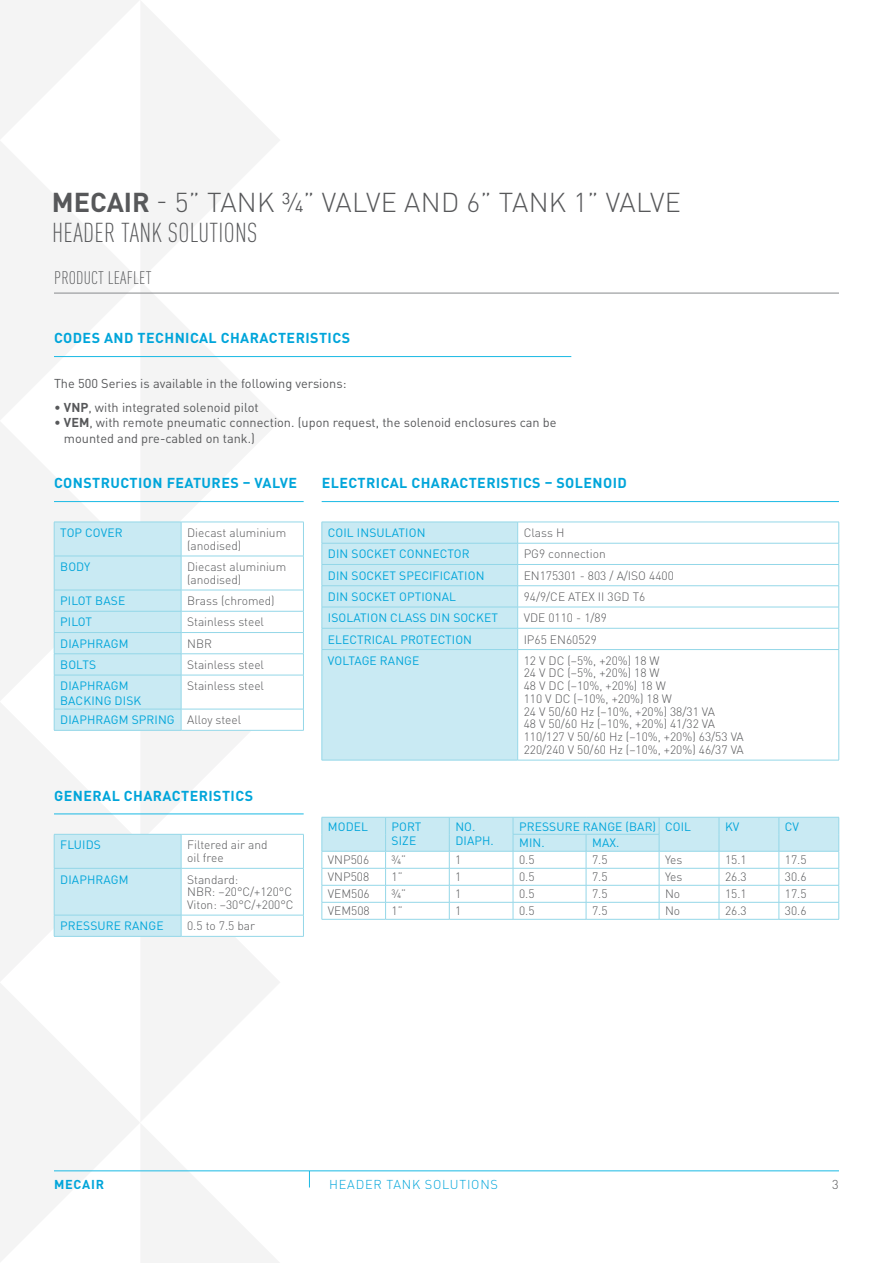
<style>
.page{position:relative;width:893px;height:1263px;background:#fff}
.page>*{position:absolute;margin:0;border:0;box-sizing:border-box;transform-origin:0 0}
.t1{font:300 27px "DIN Pro";letter-spacing:.01em;color:#57585a}
.t2{font:300 condensed 27px "DIN Pro";letter-spacing:.01em;color:#57585a}
.t3{font:300 condensed 18px "DIN Pro";letter-spacing:.01em;color:#57585a}
.t4{font:700 14.25px "DIN Pro";letter-spacing:.03em;color:#00a5da}
.t5{font:12.75px/15.3px "DIN Pro";color:#57585a}
.t6{font:300 12.75px "DIN Pro";letter-spacing:.06em;color:#00a5da}
.t7{font:700 12.75px "DIN Pro";letter-spacing:.06em;color:#00a5da}
.t8{font:300 12.75px "DIN Pro";color:#57585a}
.t9{font:300 12px/12.8px "DIN Pro";color:#57585a}
.t10{font:12px/14.4px "DIN Pro";letter-spacing:.01em;color:#00a5da}
.s1{font-weight:700}
.s2{font-weight:300;color:#57585a}
</style>
<div class="page">
<svg style="left:0;top:0;width:279px;height:140px;fill:#f4f4f4"></svg>
<svg style="left:0;top:140px;width:281px;height:281px"></svg>
<svg style="left:0;top:421px;width:281px;height:281px;fill:#f4f4f4"></svg>
<svg style="left:0;top:702px;width:281px;height:280px;fill:#f4f4f4"></svg>
<svg style="left:0;top:982px;width:281px;height:281px"></svg>
<hr style="left:54px;top:1170px;width:785px;height:1px;background:#19b9e4">
<svg style="left:309px;top:1171px;width:1px;height:16px"></svg>
<hr style="left:54px;top:293px;width:785px;height:1px;background:#87898c">
<hr style="left:54px;top:356px;width:517px;height:1px;background:#19b9e4">
<svg style="left:322px;top:817px;width:517px;height:102px"></svg>
<hr style="left:322px;top:919px;width:64px;height:1px;background:#94d7e8">
<hr style="left:386px;top:919px;width:63px;height:1px;background:#94d7e8">
<hr style="left:449px;top:919px;width:64px;height:1px;background:#94d7e8">
<hr style="left:513px;top:919px;width:73px;height:1px;background:#94d7e8">
<hr style="left:586px;top:919px;width:73px;height:1px;background:#94d7e8">
<hr style="left:659px;top:919px;width:60px;height:1px;background:#94d7e8">
<hr style="left:719px;top:919px;width:60px;height:1px;background:#94d7e8">
<hr style="left:779px;top:919px;width:60px;height:1px;background:#94d7e8">
<svg style="left:54px;top:522px;width:250px;height:208px"></svg>
<hr style="left:54px;top:730px;width:127px;height:1px;background:#94d7e8">
<hr style="left:181px;top:730px;width:123px;height:1px;background:#94d7e8">
<svg style="left:54px;top:834px;width:250px;height:102px"></svg>
<hr style="left:54px;top:936px;width:127px;height:1px;background:#94d7e8">
<hr style="left:181px;top:936px;width:123px;height:1px;background:#94d7e8">
<div style="left:323px;top:523px;width:194px;height:237px;background:#c9eaf3"></div>
<svg style="left:518px;top:523px;width:320px;height:237px"></svg>
<hr style="left:322px;top:522px;width:196px;height:1px;background:#94d7e8">
<hr style="left:518px;top:522px;width:321px;height:1px;background:#94d7e8">
<hr style="left:322px;top:543px;width:196px;height:1px;background:#94d7e8">
<hr style="left:518px;top:543px;width:321px;height:1px;background:#94d7e8">
<hr style="left:322px;top:564px;width:196px;height:1px;background:#94d7e8">
<hr style="left:518px;top:564px;width:321px;height:1px;background:#94d7e8">
<hr style="left:322px;top:585px;width:196px;height:1px;background:#94d7e8">
<hr style="left:518px;top:585px;width:321px;height:1px;background:#94d7e8">
<hr style="left:322px;top:607px;width:196px;height:1px;background:#94d7e8">
<hr style="left:518px;top:607px;width:321px;height:1px;background:#94d7e8">
<hr style="left:322px;top:628px;width:196px;height:1px;background:#94d7e8">
<svg style="left:322px;top:522px;width:1px;height:127px"></svg>
<hr style="left:518px;top:628px;width:321px;height:1px;background:#94d7e8">
<svg style="left:517px;top:522px;width:1px;height:127px"></svg>
<svg style="left:838px;top:522px;width:1px;height:127px"></svg>
<hr style="left:322px;top:649px;width:196px;height:1px;background:#94d7e8">
<hr style="left:322px;top:650px;width:1px;height:110px;background:#94d7e8">
<hr style="left:518px;top:649px;width:321px;height:1px;background:#94d7e8">
<hr style="left:517px;top:650px;width:1px;height:110px;background:#94d7e8">
<hr style="left:838px;top:650px;width:1px;height:110px;background:#94d7e8">
<hr style="left:322px;top:760px;width:196px;height:1px;background:#94d7e8">
<hr style="left:518px;top:760px;width:321px;height:1px;background:#94d7e8">
<hr style="left:54px;top:501px;width:250px;height:1px;background:#19b9e4">
<hr style="left:54px;top:813px;width:250px;height:1px;background:#19b9e4">
<hr style="left:322px;top:501px;width:517px;height:1px;background:#19b9e4">
<h1 class="t1" style="left:52px;top:182px;width:631px"><span class="s1">MECAIR</span> - 5” TANK ¾” VALVE AND 6” TANK 1” VALVE</h1>
<h1 class="t2" style="left:52px;top:214px;width:207px">HEADER TANK SOLUTIONS</h1>
<h2 class="t3" style="left:54px;top:265px;width:99px">PRODUCT LEAFLET</h2>
<p class="t4" style="left:54px;top:326px;width:297px">CODES AND TECHNICAL CHARACTERISTICS</p>
<p class="t5" style="left:54px;top:375px;width:294px">The 500 Series is available in the following versions:</p>
<p class="t5" style="left:54px;top:399px;width:206px">• <span class="s1">VNP</span>, with integrated solenoid pilot</p>
<p class="t5" style="left:64px;top:414px;width:494px;text-indent:-10px">• <span class="s1">VEM</span>, with remote pneumatic connection. (upon request, the solenoid enclosures can be mounted and pre-cabled on tank.)</p>
<p class="t4" style="left:54px;top:471px;width:244px">CONSTRUCTION FEATURES – VALVE</p>
<p class="t10" style="left:60px;top:524px;width:64px">TOP COVER</p>
<p class="t9" style="left:187px;top:525px;width:101px">Diecast aluminium (anodised)</p>
<p class="t10" style="left:60px;top:558px;width:32px">BODY</p>
<p class="t9" style="left:187px;top:559px;width:101px">Diecast aluminium (anodised)</p>
<p class="t10" style="left:60px;top:592px;width:66px">PILOT BASE</p>
<p class="t9" style="left:187px;top:593px;width:89px">Brass (chromed)</p>
<p class="t10" style="left:60px;top:614px;width:33px">PILOT</p>
<p class="t9" style="left:187px;top:615px;width:78px">Stainless steel</p>
<p class="t10" style="left:60px;top:635px;width:70px">DIAPHRAGM</p>
<p class="t9" style="left:187px;top:636px;width:26px">NBR</p>
<p class="t10" style="left:60px;top:656px;width:37px">BOLTS</p>
<p class="t9" style="left:187px;top:657px;width:78px">Stainless steel</p>
<p class="t10" style="left:60px;top:677px;width:83px">DIAPHRAGM<br>BACKING DISK</p>
<p class="t9" style="left:187px;top:678px;width:78px">Stainless steel</p>
<p class="t10" style="left:60px;top:711px;width:182px">DIAPHRAGM SPRING <span class="s2">Alloy steel</span></p>
<p class="t4" style="left:54px;top:784px;width:201px">GENERAL CHARACTERISTICS</p>
<p class="t10" style="left:60px;top:837px;width:42px">FLUIDS</p>
<p class="t9" style="left:187px;top:838px;width:82px">Filtered air and oil free</p>
<p class="t10" style="left:60px;top:871px;width:70px">DIAPHRAGM</p>
<p class="t9" style="left:187px;top:872px;width:108px">Standard:<br>NBR: −20°C/+120°C<br>Viton: −30°C/+200°C</p>
<p class="t10" style="left:60px;top:917px;width:105px">PRESSURE RANGE</p>
<p class="t9" style="left:187px;top:918px;width:70px">0.5 to 7.5 bar</p>
<p class="t4" style="left:322px;top:471px;width:307px">ELECTRICAL CHARACTERISTICS – SOLENOID</p>
<p class="t10" style="left:328px;top:524px;width:99px">COIL INSULATION</p>
<p class="t9" style="left:524px;top:525px;width:42px">Class H</p>
<p class="t10" style="left:328px;top:546px;width:143px">DIN SOCKET CONNECTOR</p>
<p class="t9" style="left:524px;top:547px;width:84px">PG9 connection</p>
<p class="t10" style="left:328px;top:567px;width:158px">DIN SOCKET SPECIFICATION</p>
<p class="t9" style="left:524px;top:568px;width:152px">EN175301 - 803 / A/ISO 4400</p>
<p class="t10" style="left:328px;top:588px;width:130px">DIN SOCKET OPTIONAL</p>
<p class="t9" style="left:524px;top:589px;width:123px">94/9/CE ATEX II 3GD T6</p>
<p class="t10" style="left:328px;top:609px;width:171px">ISOLATION CLASS DIN SOCKET</p>
<p class="t9" style="left:524px;top:610px;width:85px">VDE 0110 - 1/89</p>
<p class="t10" style="left:328px;top:631px;width:146px">ELECTRICAL PROTECTION</p>
<p class="t9" style="left:524px;top:632px;width:75px">IP65 EN60529</p>
<p class="t10" style="left:328px;top:652px;width:93px">VOLTAGE RANGE</p>
<p class="t9" style="left:524px;top:653px;width:222px">12 V DC (−5%, +20%) 18 W<br>24 V DC (−5%, +20%) 18 W<br>48 V DC (−10%, +20%) 18 W<br>110 V DC (−10%, +20%) 18 W<br>24 V 50/60 Hz (−10%, +20%) 38/31 VA<br>48 V 50/60 Hz (−10%, +20%) 41/32 VA<br>110/127 V 50/60 Hz (−10%, +20%) 63/53 VA<br>220/240 V 50/60 Hz (−10%, +20%) 46/37 VA</p>
<p class="t10" style="left:328px;top:818px;width:42px">MODEL</p>
<p class="t10" style="left:392px;top:818px;width:31px">PORT<br>SIZE</p>
<p class="t10" style="left:455px;top:818px;width:40px">NO.<br>DIAPH.</p>
<p class="t10" style="left:519px;top:818px;width:174px">PRESSURE RANGE (BAR) COIL</p>
<p class="t10" style="left:725px;top:818px;width:16px">KV</p>
<p class="t10" style="left:785px;top:818px;width:16px">CV</p>
<p class="t10" style="left:519px;top:835px;width:27px">MIN.</p>
<p class="t10" style="left:592px;top:835px;width:29px">MAX.</p>
<p class="t9" style="left:328px;top:853px;width:43px">VNP506</p>
<p class="t9" style="left:392px;top:853px;width:16px">¾”</p>
<p class="t9" style="left:455px;top:853px;width:8px">1</p>
<p class="t9" style="left:519px;top:853px;width:17px">0.5</p>
<p class="t9" style="left:592px;top:853px;width:17px">7.5</p>
<p class="t9" style="left:665px;top:853px;width:19px">Yes</p>
<p class="t9" style="left:725px;top:853px;width:23px">15.1</p>
<p class="t9" style="left:785px;top:853px;width:23px">17.5</p>
<p class="t9" style="left:328px;top:870px;width:43px">VNP508</p>
<p class="t9" style="left:392px;top:870px;width:13px">1”</p>
<p class="t9" style="left:455px;top:870px;width:8px">1</p>
<p class="t9" style="left:519px;top:870px;width:17px">0.5</p>
<p class="t9" style="left:592px;top:870px;width:17px">7.5</p>
<p class="t9" style="left:665px;top:870px;width:19px">Yes</p>
<p class="t9" style="left:725px;top:870px;width:23px">26.3</p>
<p class="t9" style="left:785px;top:870px;width:23px">30.6</p>
<p class="t9" style="left:328px;top:887px;width:43px">VEM506</p>
<p class="t9" style="left:392px;top:887px;width:16px">¾”</p>
<p class="t9" style="left:455px;top:887px;width:8px">1</p>
<p class="t9" style="left:519px;top:887px;width:17px">0.5</p>
<p class="t9" style="left:592px;top:887px;width:17px">7.5</p>
<p class="t9" style="left:665px;top:887px;width:17px">No</p>
<p class="t9" style="left:725px;top:887px;width:23px">15.1</p>
<p class="t9" style="left:785px;top:887px;width:23px">17.5</p>
<p class="t9" style="left:328px;top:904px;width:43px">VEM508</p>
<p class="t9" style="left:392px;top:904px;width:13px">1”</p>
<p class="t9" style="left:455px;top:904px;width:8px">1</p>
<p class="t9" style="left:519px;top:904px;width:17px">0.5</p>
<p class="t9" style="left:592px;top:904px;width:17px">7.5</p>
<p class="t9" style="left:665px;top:904px;width:17px">No</p>
<p class="t9" style="left:725px;top:904px;width:23px">26.3</p>
<p class="t9" style="left:785px;top:904px;width:23px">30.6</p>
<p class="t7" style="left:54px;top:1174px;width:52px">MECAIR</p>
<p class="t6" style="left:329px;top:1174px;width:170px">HEADER TANK SOLUTIONS</p>
<p class="t8" style="left:832px;top:1174px;width:8px">3</p>
</div>
